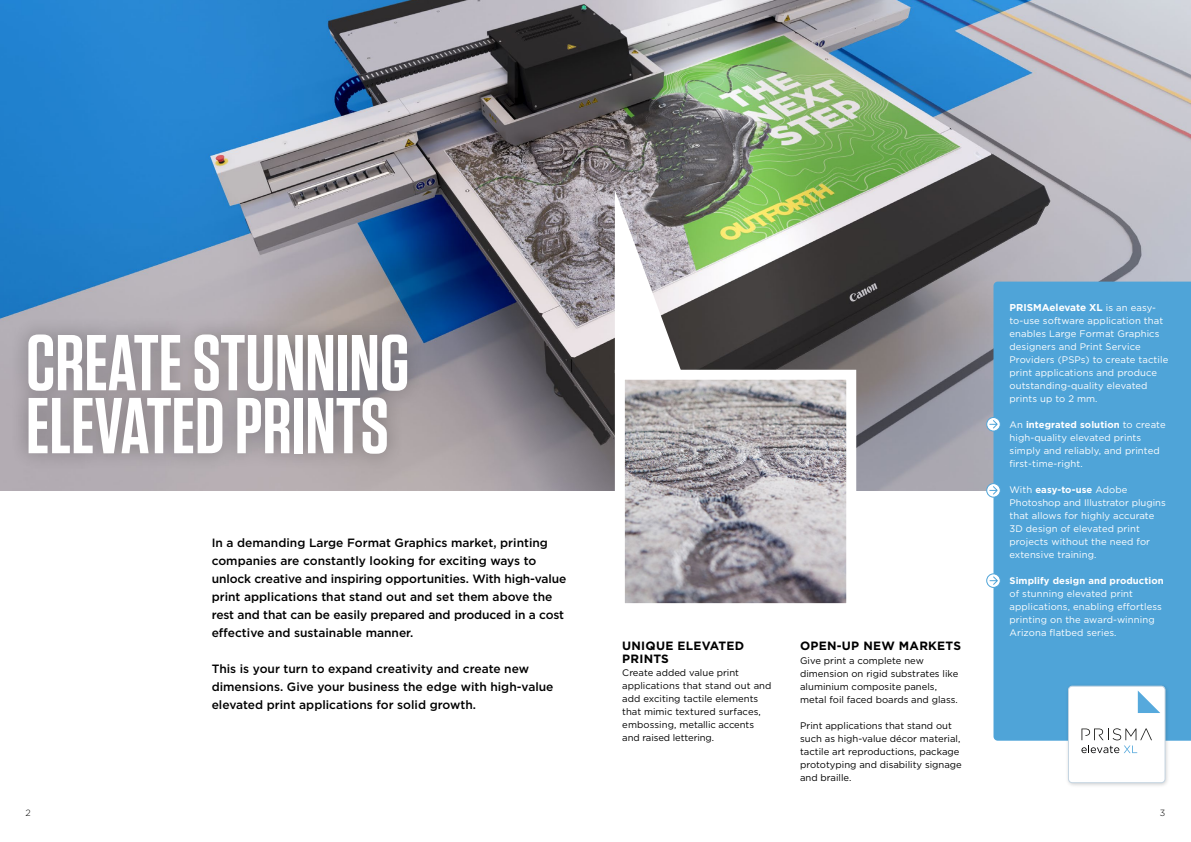
<style>
.page{position:relative;width:1191px;height:842px;background:#fff}
.page>*{position:absolute;margin:0;border:0;box-sizing:border-box;transform-origin:0 0}
.t1{font:600 79px/63px "Tungsten";color:#fff}
.t2{font:500 12px/18px "Gotham";color:#000}
.t3{font:700 12px/13px "Gotham";letter-spacing:.02em;color:#000}
.t4{font:700 10px "Gotham";color:#fff}
.t5{font:9.5px/13px "Gotham";letter-spacing:.01em;color:#fff}
.t6{font:9.5px/13px "Gotham";color:#000}
.t7{font:700 9.5px "Gotham";letter-spacing:.01em;color:#fff}
.t8{font:300 9px "Gotham";color:#000}
.s1{font-weight:400;font-size:9.5px}
.s2{font-weight:700}
</style>
<div class="page">
<img style="left:0;top:0;width:1191px;height:490px">
<img style="left:626px;top:381px;width:219px;height:221px">
<div style="left:615px;top:370px;width:241px;height:243px;border:10px solid #fff"></div>
<svg style="left:615px;top:190px;width:66px;height:183px"></svg>
<div style="left:993px;top:282px;width:198px;height:459px;background:#4fa4d8"></div>
<img style="left:1063px;top:681px;width:108px;height:105px">
<div style="left:1068px;top:686px;width:97px;height:97px;background:#fff;border-radius:4px"></div>
<div style="left:1068px;top:686px;width:97px;height:97px;border:1px solid #c5d5e2;border-radius:4px"></div>
<svg style="left:1137px;top:690px;width:23px;height:23px"></svg>
<svg style="left:1081px;top:728px;width:71px;height:25px"></svg>
<div style="left:986px;top:417px;width:14px;height:14px;border:1px solid #4fa4d8;border-radius:50%"></div>
<svg style="left:988px;top:419px;width:10px;height:10px"></svg>
<div style="left:986px;top:483px;width:14px;height:14px;border:1px solid #4fa4d8;border-radius:50%"></div>
<svg style="left:988px;top:485px;width:10px;height:10px"></svg>
<div style="left:986px;top:573px;width:14px;height:15px;border:1px solid #4fa4d8;border-radius:50%"></div>
<svg style="left:989px;top:576px;width:9px;height:10px"></svg>
<div style="left:10px;top:316px;width:415px;height:155px;background:#000;opacity:.3"></div>
<h1 class="t1" style="left:26px;top:333px;width:385px">CREATE STUNNING<br>ELEVATED PRINTS</h1>
<p class="t2" style="left:212px;top:534px;width:356px">In a demanding Large Format Graphics market, printing companies are constantly looking for exciting ways to unlock creative and inspiring opportunities. With high-value print applications that stand out and set them above the rest and that can be easily prepared and produced in a cost effective and sustainable manner.</p>
<p class="t2" style="left:212px;top:660px;width:343px">This is your turn to expand creativity and create new dimensions. Give your business the edge with high-value elevated print applications for solid growth.</p>
<p class="t3" style="left:622px;top:639px;width:123px">UNIQUE ELEVATED<br>PRINTS</p>
<p class="t6" style="left:622px;top:665px;width:151px">Create added value print applications that stand out and add exciting tactile elements that mimic textured surfaces, embossing, metallic accents and raised lettering.</p>
<p class="t3" style="left:800px;top:639px;width:162px">OPEN-UP NEW MARKETS</p>
<p class="t6" style="left:800px;top:654px;width:160px">Give print a complete new dimension on rigid substrates like aluminium composite panels, metal foil faced boards and glass.</p>
<p class="t6" style="left:800px;top:719px;width:163px">Print applications that stand out such as high-value décor material, tactile art reproductions, package prototyping and disability signage and braille.</p>
<p class="t4" style="left:1009px;top:301px;width:148px">PRISMAelevate XL <span class="s1">is an easy-</span></p>
<p class="t5" style="left:1009px;top:314px;width:160px">to-use software application that enables Large Format Graphics designers and Print Service<br>Providers (PSPs) to create tactile print applications and produce outstanding-quality elevated prints up to 2 mm.</p>
<p class="t5" style="left:1009px;top:418px;width:158px">An <span class="s2">integrated solution</span> to create high-quality elevated prints simply and reliably, and printed first-time-right.</p>
<p class="t5" style="left:1009px;top:483px;width:158px">With <span class="s2">easy-to-use</span> Adobe<br>Photoshop and Illustrator plugins that allows for highly accurate<br>3D design of elevated print projects without the need for extensive training.</p>
<p class="t7" style="left:1009px;top:574px;width:156px">Simplify design and production</p>
<p class="t5" style="left:1009px;top:587px;width:154px">of stunning elevated print applications, enabling effortless printing on the award-winning<br>Arizona flatbed series.</p>
<p class="t8" style="left:26px;top:807px;width:7px">2</p>
<p class="t8" style="left:1160px;top:807px;width:7px">3</p>
</div>
